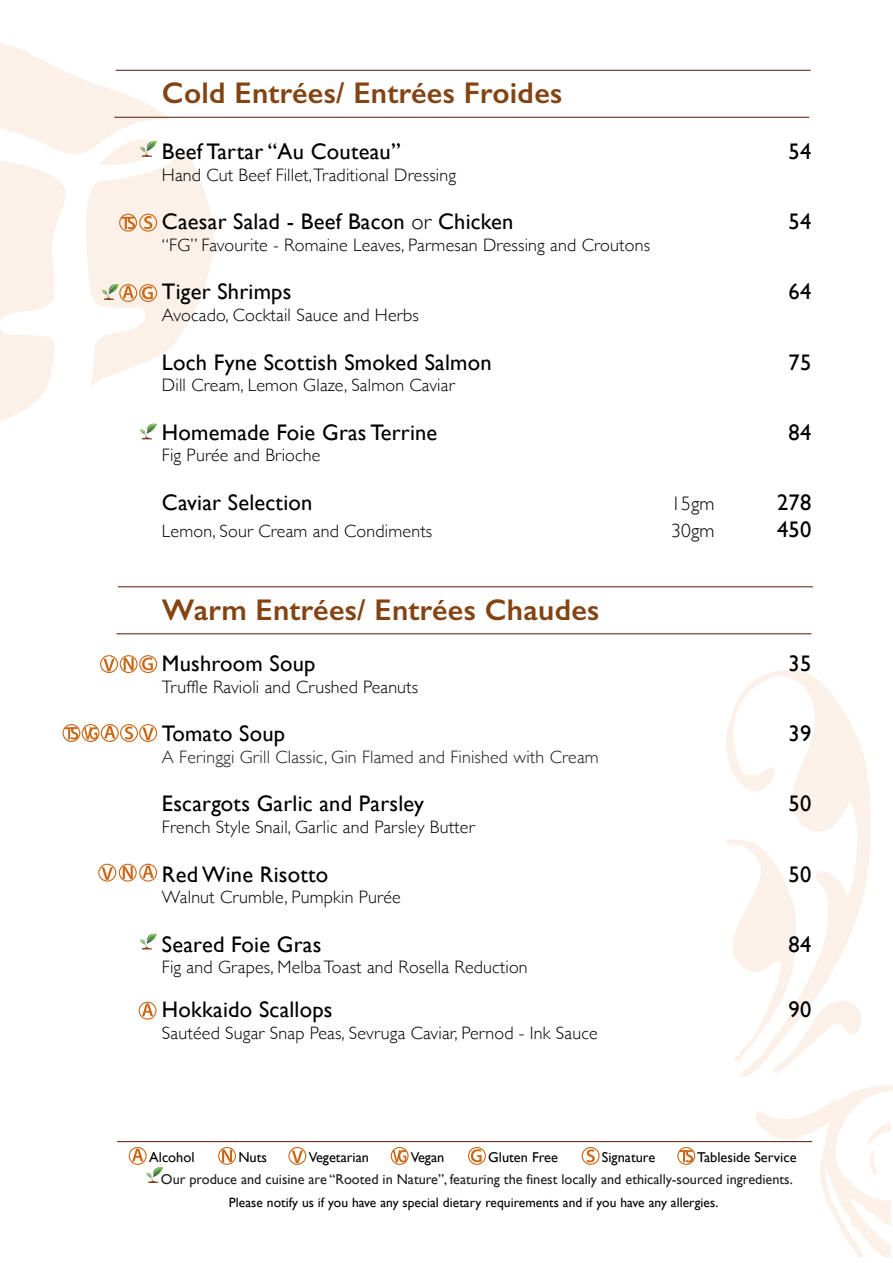
<style>
.page{position:relative;width:893px;height:1263px;background:#fff}
.page>*{position:absolute;margin:0;border:0;box-sizing:border-box;transform-origin:0 0}
.t1{font:600 30px "Gill Sans";letter-spacing:.01em;color:#844313}
.t2{font:22.5px "Gill Sans";letter-spacing:.01em;color:#000}
.t3{font:300 19.5px "Gill Sans";letter-spacing:.01em;color:#000}
.t4{font:300 18px "Gill Sans";letter-spacing:.01em;color:#000}
.t5{font:300 18px "Gill Sans";letter-spacing:.01em;color:#1d1d1b}
.t6{font:14.25px "Gill Sans";color:#1d1d1c}
.t7{font:14.25px "Gill Sans";color:#000}
.t8{font:13.5px "Gill Sans";letter-spacing:.005em;color:#000}
.s1{font-weight:300}
</style>
<div class="page">
<svg style="left:755px;top:1085px;width:138px;height:172px"></svg>
<svg style="left:726px;top:670px;width:144px;height:407px"></svg>
<hr style="left:116px;top:70px;width:695px;height:1px;background:#551900">
<hr style="left:117px;top:1141px;width:695px;height:1px;background:#551900">
<svg style="left:146px;top:1167px;width:17px;height:16px"></svg>
<div style="left:288px;top:1147px;width:18px;height:18px;border:1px solid #cb6615;border-radius:50%"></div>
<svg style="left:292px;top:1150px;width:11px;height:13px"></svg>
<div style="left:582px;top:1147px;width:18px;height:18px;border:1px solid #cb6615;border-radius:50%"></div>
<svg style="left:587px;top:1149px;width:8px;height:13px"></svg>
<div style="left:391px;top:1147px;width:18px;height:18px;border:1px solid #cb6615;border-radius:50%"></div>
<svg style="left:393px;top:1150px;width:13px;height:12px"></svg>
<div style="left:677px;top:1147px;width:18px;height:18px;border:1px solid #cb6615;border-radius:50%"></div>
<svg style="left:680px;top:1150px;width:13px;height:12px"></svg>
<div style="left:468px;top:1147px;width:18px;height:18px;border:1px solid #cb6615;border-radius:50%"></div>
<svg style="left:471px;top:1149px;width:11px;height:13px"></svg>
<div style="left:129px;top:1147px;width:18px;height:18px;border:1px solid #cb6615;border-radius:50%"></div>
<svg style="left:132px;top:1149px;width:11px;height:12px"></svg>
<div style="left:218px;top:1147px;width:18px;height:18px;border:1px solid #cb6615;border-radius:50%"></div>
<svg style="left:222px;top:1149px;width:10px;height:13px"></svg>
<svg style="left:0;top:43px;width:215px;height:396px"></svg>
<div style="left:100px;top:655px;width:18px;height:18px;border:1px solid #cb6615;border-radius:50%"></div>
<svg style="left:104px;top:659px;width:11px;height:12px"></svg>
<div style="left:139px;top:655px;width:18px;height:18px;border:1px solid #cb6615;border-radius:50%"></div>
<svg style="left:142px;top:657px;width:11px;height:13px"></svg>
<div style="left:120px;top:655px;width:18px;height:18px;border:1px solid #cb6615;border-radius:50%"></div>
<svg style="left:124px;top:658px;width:10px;height:12px"></svg>
<svg style="left:140px;top:933px;width:17px;height:16px"></svg>
<div style="left:139px;top:724px;width:18px;height:18px;border:1px solid #cb6615;border-radius:50%"></div>
<svg style="left:143px;top:728px;width:11px;height:12px"></svg>
<div style="left:120px;top:724px;width:18px;height:18px;border:1px solid #cb6615;border-radius:50%"></div>
<svg style="left:125px;top:726px;width:8px;height:13px"></svg>
<div style="left:82px;top:724px;width:18px;height:18px;border:1px solid #cb6615;border-radius:50%"></div>
<svg style="left:84px;top:727px;width:13px;height:12px"></svg>
<div style="left:62px;top:724px;width:18px;height:18px;border:1px solid #cb6615;border-radius:50%"></div>
<svg style="left:65px;top:727px;width:13px;height:12px"></svg>
<div style="left:101px;top:724px;width:18px;height:18px;border:1px solid #cb6615;border-radius:50%"></div>
<svg style="left:104px;top:726px;width:11px;height:12px"></svg>
<hr style="left:114px;top:117px;width:695px;height:1px;background:#551900">
<hr style="left:118px;top:586px;width:695px;height:1px;background:#551900">
<hr style="left:116px;top:633px;width:695px;height:1px;background:#551900">
<div style="left:139px;top:1002px;width:18px;height:18px;border:1px solid #cb6615;border-radius:50%"></div>
<svg style="left:142px;top:1003px;width:11px;height:13px"></svg>
<div style="left:139px;top:864px;width:18px;height:18px;border:1px solid #cb6615;border-radius:50%"></div>
<svg style="left:143px;top:865px;width:11px;height:13px"></svg>
<div style="left:98px;top:864px;width:18px;height:18px;border:1px solid #cb6615;border-radius:50%"></div>
<svg style="left:102px;top:867px;width:11px;height:13px"></svg>
<div style="left:119px;top:864px;width:18px;height:18px;border:1px solid #cb6615;border-radius:50%"></div>
<svg style="left:123px;top:866px;width:10px;height:13px"></svg>
<h1 class="t1" style="left:162px;top:75px;width:402px">Cold Entrées/ Entrées Froides</h1>
<p class="t2" style="left:162px;top:138px;width:240px">Beef Tartar “Au Couteau”</p>
<p class="t2" style="left:789px;top:138px;width:24px">54</p>
<p class="t4" style="left:162px;top:161px;width:296px">Hand Cut Beef Fillet, Traditional Dressing</p>
<p class="t2" style="left:162px;top:208px;width:353px">Caesar Salad - Beef Bacon <span class="s1">or</span> Chicken</p>
<p class="t2" style="left:789px;top:208px;width:24px">54</p>
<p class="t4" style="left:162px;top:231px;width:490px">“FG” Favourite - Romaine Leaves, Parmesan Dressing and Croutons</p>
<p class="t2" style="left:162px;top:279px;width:131px">Tiger Shrimps</p>
<p class="t2" style="left:789px;top:279px;width:24px">64</p>
<p class="t4" style="left:162px;top:301px;width:258px">Avocado, Cocktail Sauce and Herbs</p>
<p class="t2" style="left:162px;top:349px;width:331px">Loch Fyne Scottish Smoked Salmon</p>
<p class="t2" style="left:789px;top:349px;width:24px">75</p>
<p class="t4" style="left:162px;top:371px;width:294px">Dill Cream, Lemon Glaze, Salmon Caviar</p>
<p class="t2" style="left:162px;top:419px;width:277px">Homemade Foie Gras Terrine</p>
<p class="t2" style="left:789px;top:419px;width:24px">84</p>
<p class="t4" style="left:162px;top:441px;width:160px">Fig Purée and Brioche</p>
<p class="t2" style="left:162px;top:489px;width:152px">Caviar Selection</p>
<p class="t3" style="left:671px;top:488px;width:45px">15gm</p>
<p class="t2" style="left:777px;top:489px;width:36px">278</p>
<p class="t4" style="left:162px;top:517px;width:272px">Lemon, Sour Cream and Condiments</p>
<p class="t3" style="left:671px;top:515px;width:45px">30gm</p>
<p class="t2" style="left:777px;top:516px;width:36px">450</p>
<h1 class="t1" style="left:162px;top:592px;width:439px">Warm Entrées/ Entrées Chaudes</h1>
<p class="t2" style="left:162px;top:650px;width:155px">Mushroom Soup</p>
<p class="t2" style="left:789px;top:650px;width:24px">35</p>
<p class="t4" style="left:162px;top:672px;width:258px">Truffle Ravioli and Crushed Peanuts</p>
<p class="t2" style="left:162px;top:720px;width:125px">Tomato Soup</p>
<p class="t2" style="left:789px;top:720px;width:24px">39</p>
<p class="t5" style="left:162px;top:743px;width:438px">A Feringgi Grill Classic, Gin Flamed and Finished with Cream</p>
<p class="t2" style="left:162px;top:790px;width:264px">Escargots Garlic and Parsley</p>
<p class="t2" style="left:789px;top:790px;width:24px">50</p>
<p class="t4" style="left:162px;top:813px;width:314px">French Style Snail, Garlic and Parsley Butter</p>
<p class="t2" style="left:162px;top:861px;width:168px">Red Wine Risotto</p>
<p class="t2" style="left:789px;top:861px;width:24px">50</p>
<p class="t4" style="left:162px;top:883px;width:240px">Walnut Crumble, Pumpkin Purée</p>
<p class="t2" style="left:162px;top:931px;width:161px">Seared Foie Gras</p>
<p class="t2" style="left:789px;top:931px;width:24px">84</p>
<p class="t4" style="left:162px;top:953px;width:367px">Fig and Grapes, Melba Toast and Rosella Reduction</p>
<p class="t2" style="left:162px;top:996px;width:172px">Hokkaido Scallops</p>
<p class="t2" style="left:789px;top:996px;width:24px">90</p>
<p class="t4" style="left:162px;top:1019px;width:437px">Sautéed Sugar Snap Peas, Sevruga Caviar, Pernod - Ink Sauce</p>
<p class="t7" style="left:149px;top:1149px;width:47px">Alcohol</p>
<p class="t7" style="left:238px;top:1149px;width:30px">Nuts</p>
<p class="t7" style="left:309px;top:1149px;width:62px">Vegetarian</p>
<p class="t7" style="left:411px;top:1149px;width:35px">Vegan</p>
<p class="t7" style="left:488px;top:1149px;width:71px">Gluten Free</p>
<p class="t7" style="left:602px;top:1149px;width:55px">Signature</p>
<p class="t7" style="left:697px;top:1149px;width:101px">Tableside Service</p>
<p class="t6" style="left:161px;top:1171px;width:633px">Our produce and cuisine are “Rooted in Nature”, featuring the finest locally and ethically-sourced ingredients.</p>
<p class="t8" style="left:229px;top:1194px;width:491px">Please notify us if you have any special dietary requirements and if you have any allergies.</p>
</div>
